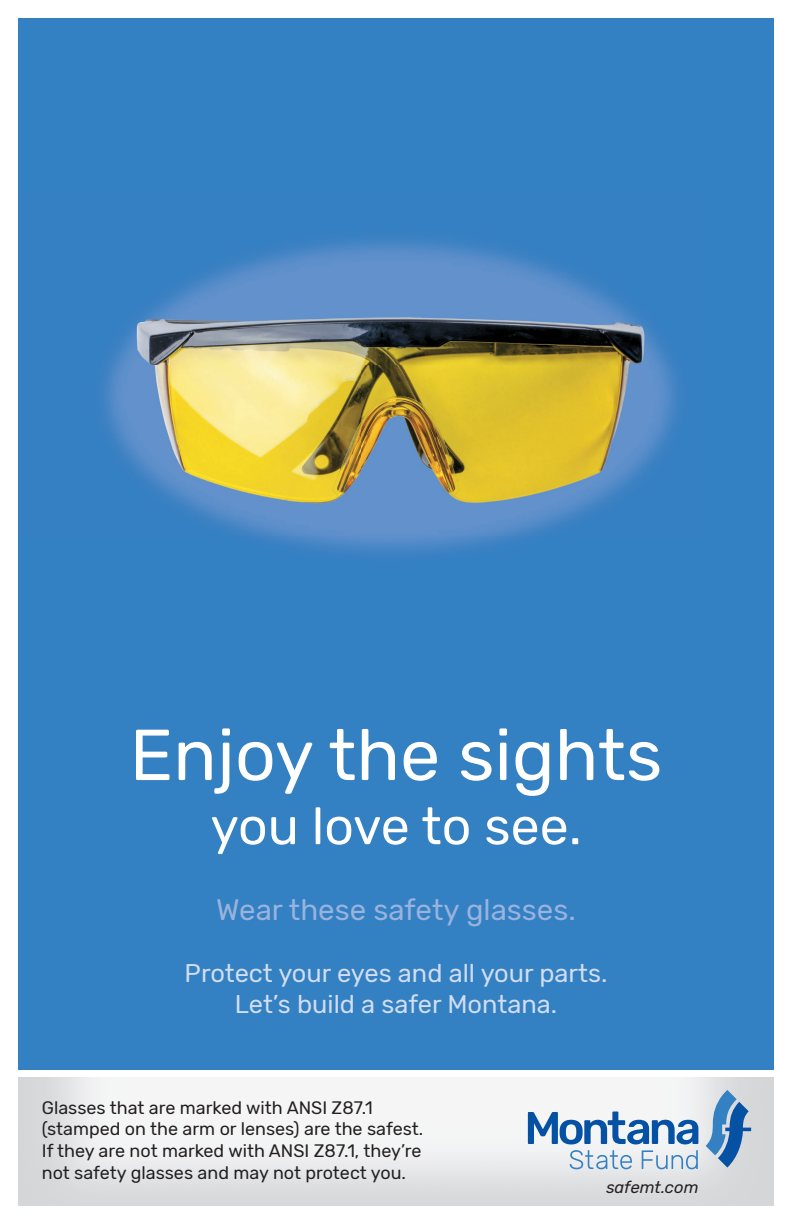
<style>
.page{position:relative;width:792px;height:1224px;background:#fff}
.page>*{position:absolute;margin:0;border:0;box-sizing:border-box;transform-origin:0 0}
.t1{font:72px "Rubik";color:#fff}
.t2{font:52px "Rubik";color:#fff}
.t3{font:29.5px "Rubik";color:#99b3dd}
.t4{font:25.5px/30.8px "Rubik";color:#d2ddf0;text-align:center}
.t5{font:18px/21.6px "Rubik";color:#231f20}
.t6{font:italic 16.7px "Rubik";color:#231f20}
</style>
<div class="page">
<div style="left:18px;top:18px;width:756px;height:1051px;background:#3380c3"></div>
<svg style="left:528px;top:1112px;width:170px;height:32px"></svg>
<svg style="left:570px;top:1150px;width:62px;height:19px"></svg>
<svg style="left:642px;top:1150px;width:56px;height:19px"></svg>
<svg style="left:706px;top:1090px;width:45px;height:78px;background:#81a5ca"></svg>
<img style="left:101px;top:238px;width:578px;height:316px">
<h1 class="t1" style="left:130px;top:714px;width:534px">Enjoy the sights</h1>
<h2 class="t2" style="left:210px;top:797px;width:373px">you love to see.</h2>
<h3 class="t3" style="left:216px;top:893px;width:361px">Wear these safety glasses.</h3>
<h3 class="t4" style="left:185px;top:959px;width:424px">Protect your eyes and all your parts.<br>Let’s build a safer Montana.</h3>
<p class="t5" style="left:42px;top:1097px;width:383px">Glasses that are marked with ANSI Z87.1 (stamped on the arm or lenses) are the safest.<br>If they are not marked with ANSI Z87.1, they’re not safety glasses and may not protect you.</p>
<p class="t6" style="left:606px;top:1178px;width:94px">safemt.com</p>
</div>
